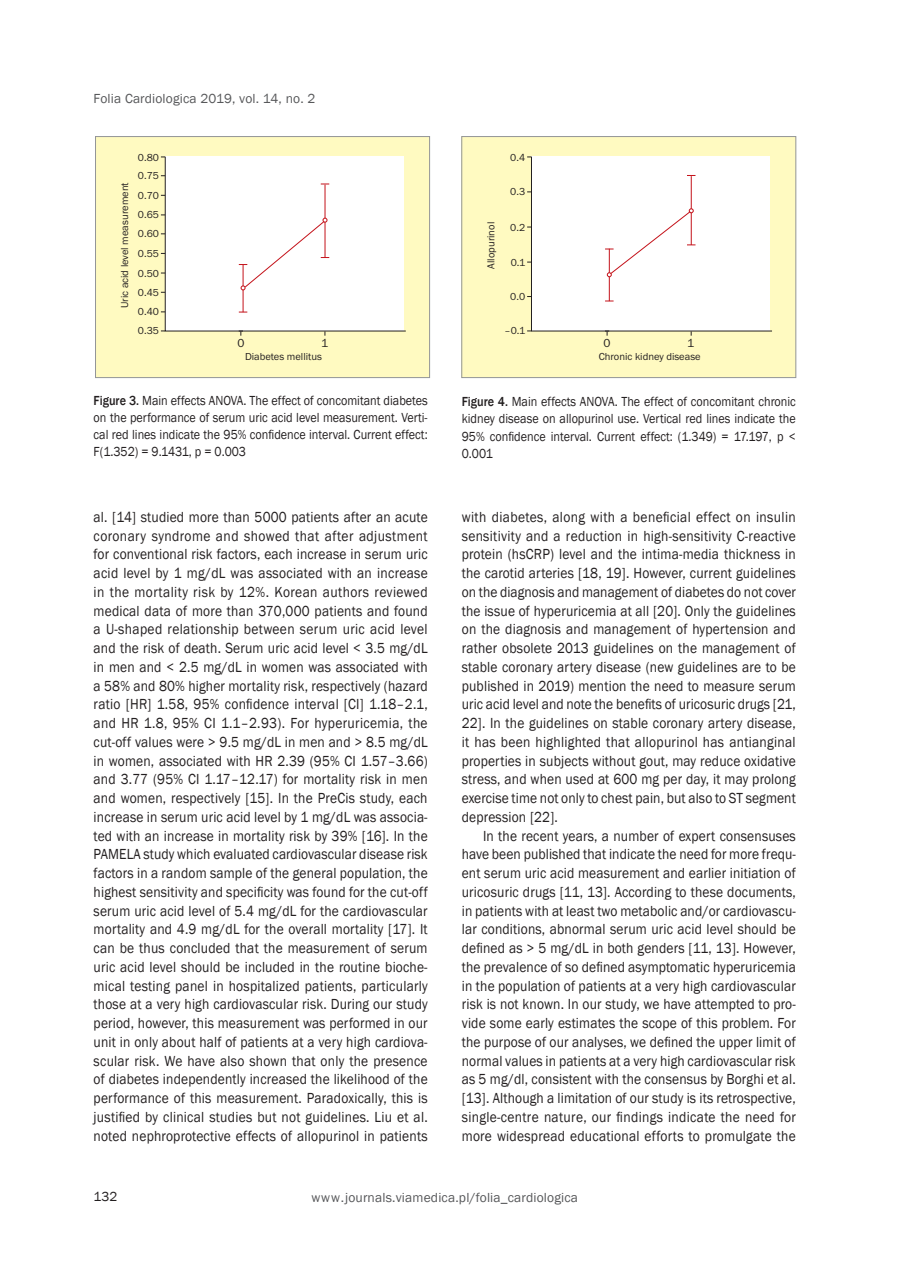
<style>
.page{position:relative;width:915px;height:1276px;background:#fff}
.page>*{position:absolute;margin:0;border:0;box-sizing:border-box;transform-origin:0 0}
._05A_Tekst_pierwszy{font:15px/18.8px "Franklin Gothic";letter-spacing:.01em;color:#231f20;text-align:justify;scale:.9 1}
._05B_Tekst{font:15px/18.8px "Franklin Gothic";letter-spacing:.02em;color:#231f20;text-align:justify;scale:.9 1}
._16_Rycina_podpis{font:13.5px/17.2px "Franklin Gothic";color:#231f20;text-align:justify;scale:.9 1}
.t1{font:13.5px "Franklin Gothic";letter-spacing:.01em;color:#57585a}
._16_Rycina_podpis-2{font:13.5px "Franklin Gothic";color:#231f20}
.t2{font:12px "Franklin Gothic";color:#231f20}
.t3{font:10.5px/19.4px "Franklin Gothic";color:#231f20;text-align:justify}
.s1{font-weight:500}
</style>
<div class="page">
<div style="left:95px;top:137px;width:334px;height:240px;background:#fffac1"></div>
<div style="left:95px;top:136px;width:335px;height:242px;border:1px solid #939598"></div>
<svg style="left:161px;top:156px;width:245px;height:180px;background:#fcfbf8"></svg>
<div style="left:461px;top:137px;width:334px;height:240px;background:#fffac1"></div>
<div style="left:461px;top:136px;width:335px;height:242px;border:1px solid #939598"></div>
<svg style="left:527px;top:156px;width:245px;height:180px;background:#fcfaf8"></svg>
<p class="t1" style="left:94px;top:91px;width:223px">Folia Cardiologica 2019, vol. 14, no. 2</p>
<p class="t3" style="left:138px;top:148px;width:23px">0.80</p>
<p class="t3" style="left:115px;top:308px;width:127px;rotate:-90deg">Uric acid level measurement</p>
<p class="t3" style="left:138px;top:166px;width:23px">0.75</p>
<p class="t3" style="left:138px;top:186px;width:23px">0.70</p>
<p class="t3" style="left:138px;top:205px;width:23px">0.65</p>
<p class="t3" style="left:138px;top:224px;width:23px">0.60</p>
<p class="t3" style="left:138px;top:244px;width:23px">0.55</p>
<p class="t3" style="left:138px;top:263px;width:23px">0.50<br>0.45<br>0.40</p>
<p class="t3" style="left:138px;top:321px;width:23px">0.35</p>
<p class="t2" style="left:237px;top:335px;width:9px">0</p>
<p class="t2" style="left:321px;top:335px;width:9px">1</p>
<p class="t3" style="left:245px;top:347px;width:78px">Diabetes mellitus</p>
<p class="_16_Rycina_podpis" style="left:94px;top:392px;width:372px"><span class="s1">Figure 3.</span> Main effects ANOVA. The effect of concomitant diabetes on the performance of serum uric acid level measurement. Verti&shy;cal red lines indicate the 95% confidence interval. Current effect:<br>F(1.352) = 9.1431, p = 0.003</p>
<p class="t3" style="left:510px;top:148px;width:16px">0.4</p>
<p class="t3" style="left:510px;top:182px;width:16px">0.3</p>
<p class="t3" style="left:481px;top:269px;width:48px;rotate:-90deg">Allopurinol</p>
<p class="t3" style="left:510px;top:218px;width:16px">0.2</p>
<p class="t3" style="left:510px;top:253px;width:16px">0.1</p>
<p class="t3" style="left:510px;top:287px;width:16px">0.0</p>
<p class="t3" style="left:504px;top:321px;width:22px">–0.1</p>
<p class="t2" style="left:603px;top:335px;width:9px">0</p>
<p class="t2" style="left:687px;top:335px;width:9px">1</p>
<p class="t3" style="left:598px;top:347px;width:103px">Chronic kidney disease</p>
<p class="_16_Rycina_podpis" style="left:461px;top:393px;width:372px"><span class="s1">Figure 4.</span> Main effects ANOVA. The effect of concomitant chronic kidney disease on allopurinol use. Vertical red lines indicate the 95% confidence interval. Current effect: (1.349) = 17.197, p &lt; 0.001</p>
<p class="_05A_Tekst_pierwszy" style="left:94px;top:508px;width:372px">al. [14] studied more than 5000 patients after an acute coronary syndrome and showed that after adjustment for conventional risk factors, each increase in serum uric acid level by 1 mg/dL was associated with an increase in the mortality risk by 12%. Korean authors reviewed medical data of more than 370,000 patients and found a U-shaped relationship between serum uric acid level and the risk of death. Serum uric acid level &lt; 3.5 mg/dL in men and &lt; 2.5 mg/dL in women was associated with a 58% and 80% higher mortality risk, respectively (hazard ratio [HR] 1.58, 95% confidence interval [CI] 1.18–2.1, and HR 1.8, 95% CI 1.1–2.93). For hyperuricemia, the cut-off values were &gt; 9.5 mg/dL in men and &gt; 8.5 mg/dL in women, associated with HR 2.39 (95% CI 1.57–3.66) and 3.77 (95% CI 1.17–12.17) for mortality risk in men and women, respectively [15]. In the PreCis study, each increase in serum uric acid level by 1 mg/dL was associa&shy;ted with an increase in mortality risk by 39% [16]. In the PAMELA study which evaluated cardiovascular disease risk factors in a random sample of the general population, the highest sensitivity and specificity was found for the cut-off serum uric acid level of 5.4 mg/dL for the cardiovascular mortality and 4.9 mg/dL for the overall mortality [17]. It can be thus concluded that the measurement of serum uric acid level should be included in the routine bioche&shy;mical testing panel in hospitalized patients, particularly those at a very high cardiovascular risk. During our study period, however, this measurement was performed in our unit in only about half of patients at a very high cardiova&shy;scular risk. We have also shown that only the presence of diabetes independently increased the likelihood of the performance of this measurement. Paradoxically, this is justified by clinical studies but not guidelines. Liu et al. noted nephroprotective effects of allopurinol in patients</p>
<p class="_05A_Tekst_pierwszy" style="left:461px;top:508px;width:372px">with diabetes, along with a beneficial effect on insulin sensitivity and a reduction in high-sensitivity C-reactive protein (hsCRP) level and the intima-media thickness in the carotid arteries [18, 19]. However, current guidelines on the diagnosis and management of diabetes do not cover the issue of hyperuricemia at all [20]. Only the guidelines on the diagnosis and management of hypertension and rather obsolete 2013 guidelines on the management of stable coronary artery disease (new guidelines are to be published in 2019) mention the need to measure serum uric acid level and note the benefits of uricosuric drugs [21, 22]. In the guidelines on stable coronary artery disease, it has been highlighted that allopurinol has antianginal properties in subjects without gout, may reduce oxidative stress, and when used at 600 mg per day, it may prolong exercise time not only to chest pain, but also to ST segment depression [22].</p>
<p class="_05B_Tekst" style="left:461px;top:826px;width:372px;text-indent:21px">In the recent years, a number of expert consensuses have been published that indicate the need for more frequ&shy;ent serum uric acid measurement and earlier initiation of uricosuric drugs [11, 13]. According to these documents, in patients with at least two metabolic and/or cardiovascu&shy;lar conditions, abnormal serum uric acid level should be defined as &gt; 5 mg/dL in both genders [11, 13]. However, the prevalence of so defined asymptomatic hyperuricemia in the population of patients at a very high cardiovascular risk is not known. In our study, we have attempted to pro&shy;vide some early estimates the scope of this problem. For the purpose of our analyses, we defined the upper limit of normal values in patients at a very high cardiovascular risk as 5 mg/dl, consistent with the consensus by Borghi et al. [13]. Although a limitation of our study is its retrospective, single-centre nature, our findings indicate the need for more widespread educational efforts to promulgate the</p>
<p class="_16_Rycina_podpis-2" style="left:94px;top:1188px;width:25px">132</p>
<p class="t1" style="left:311px;top:1189px;width:268px">www.journals.viamedica.pl/folia_cardiologica</p>
</div>
